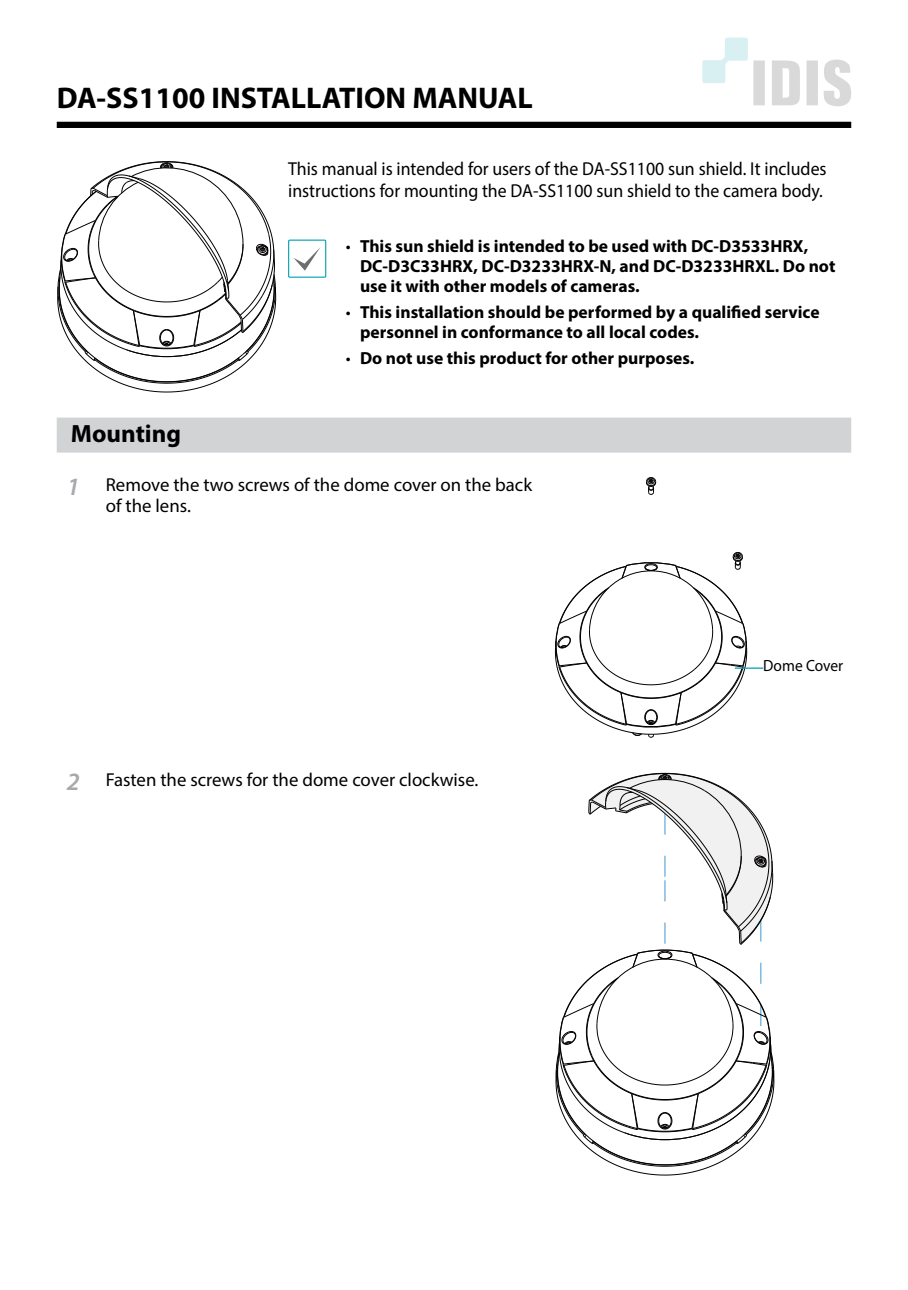
<style>
.page{position:relative;width:908px;height:1290px;background:#fff}
.page>*{position:absolute;margin:0;border:0;box-sizing:border-box;transform-origin:0 0}
.t1{font:700 30px "Myriad Pro";color:#000}
.t2{font:700 25px "Myriad Pro";color:#000}
.t3{font:18.75px/22.5px "Myriad Pro";color:#000;scale:.95 1}
.t4{font:18.75px/21.2px "Myriad Pro";color:#000}
.t5{font:700 17.5px/20px "Myriad Pro";color:#000}
.t6{font:16.25px "Myriad Pro";color:#000;scale:.95 1}
.s1{font-weight:400}
.s2{font-weight:600;font-style:italic;font-size:25px;color:#a7a9ac}
</style>
<div class="page">
<svg style="left:753px;top:60px;width:97px;height:46px"></svg>
<svg style="left:702px;top:38px;width:45px;height:45px"></svg>
<div style="left:57px;top:418px;width:793px;height:35px;background:#d1d3d4"></div>
<svg style="left:57px;top:161px;width:219px;height:231px"></svg>
<div style="left:288px;top:240px;width:38px;height:38px;border:1px solid #00a0af"></div>
<svg style="left:294px;top:247px;width:26px;height:24px"></svg>
<svg style="left:646px;top:477px;width:10px;height:18px"></svg>
<svg style="left:554px;top:552px;width:192px;height:186px"></svg>
<hr style="left:734px;top:667px;width:29px;height:2px;background:#00a0af">
<svg style="left:555px;top:772px;width:219px;height:404px"></svg>
<div style="left:57px;top:122px;width:793px;height:6px;background:#000"></div>
<h1 class="t1" style="left:57px;top:78px;width:477px">DA-SS1100 INSTALLATION MANUAL</h1>
<p class="t3" style="left:288px;top:157px;width:568px">This manual is intended for users of the DA-SS1100 sun shield. It includes instructions for mounting the DA-SS1100 sun shield to the camera body.</p>
<p class="t5" style="left:360px;top:236px;width:477px;text-indent:-14px"><span class="s1">•</span> This sun shield is intended to be used with DC-D3533HRX,<br>DC-D3C33HRX, DC-D3233HRX-N, and DC-D3233HRXL. Do not use it with other models of cameras.</p>
<p class="t5" style="left:360px;top:301px;width:461px;text-indent:-14px"><span class="s1">•</span> This installation should be performed by a qualified service personnel in conformance to all local codes.</p>
<p class="t5" style="left:345px;top:347px;width:350px"><span class="s1">•</span> Do not use this product for other purposes.</p>
<h2 class="t2" style="left:71px;top:418px;width:112px">Mounting</h2>
<p class="t4" style="left:106px;top:473px;width:427px;text-indent:-39px"><span class="s2">1</span> Remove the two screws of the dome cover on the back of the lens.</p>
<p class="t4" style="left:67px;top:768px;width:413px"><span class="s2">2</span> Fasten the screws for the dome cover clockwise.</p>
<p class="t6" style="left:763px;top:656px;width:86px">Dome Cover</p>
</div>
